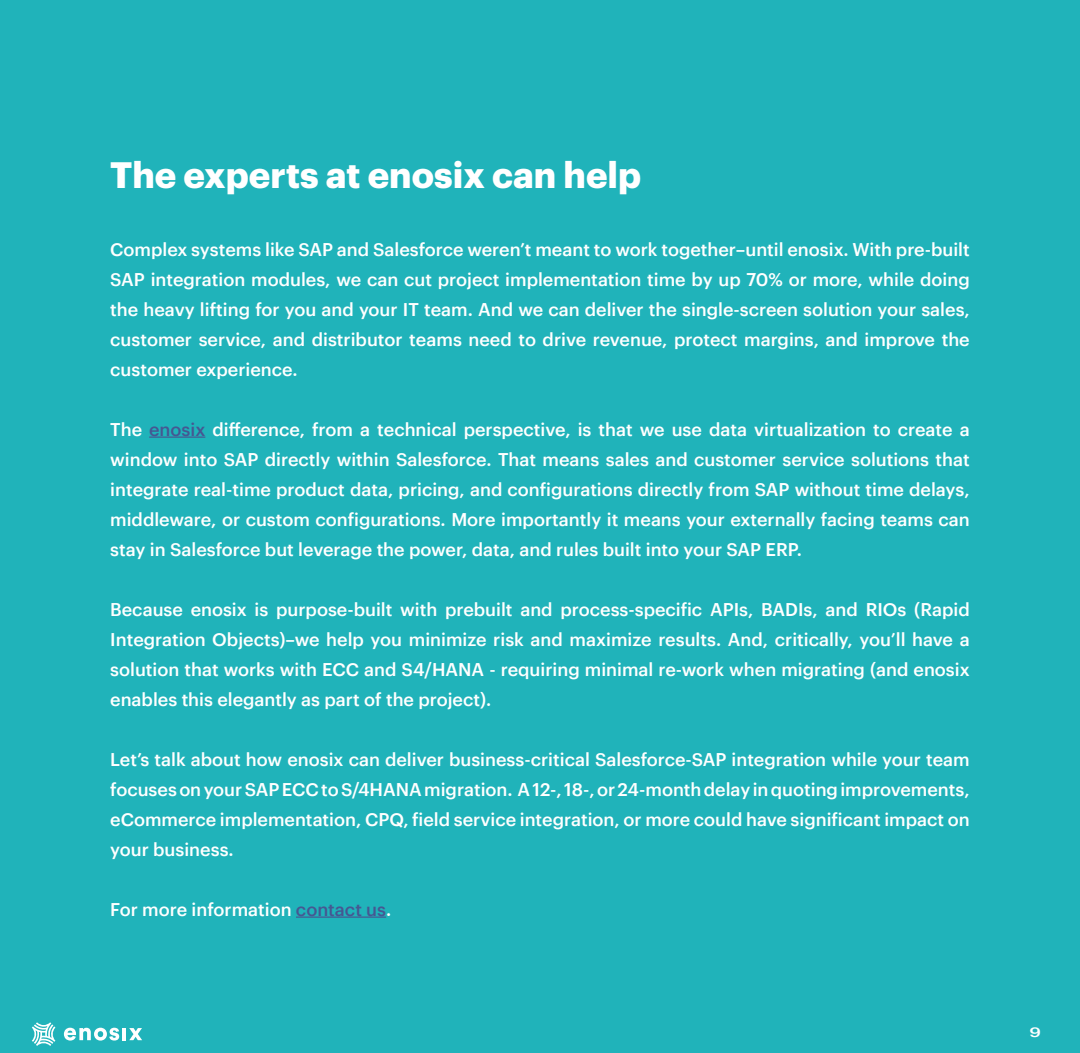
<style>
.page{position:relative;width:1080px;height:1053px;background:#fff}
.page>*{position:absolute;margin:0;border:0;box-sizing:border-box;transform-origin:0 0}
.t1{font:700 36px "Graphik";color:#fff}
.t2{font:500 18px/30px "Graphik App";color:#fff;text-align:justify}
.t3{font:500 13.5px "Graphik App";color:#fff;scale:1.33 1}
.s1{color:#465792}
</style>
<div class="page">
<div style="left:0;top:1px;width:1080px;height:1052px;background:#20b3ba"></div>
<hr style="left:149px;top:437px;width:56px;height:1px;background:#465792">
<hr style="left:296px;top:917px;width:90px;height:1px;background:#465792">
<svg style="left:63px;top:1028px;width:79px;height:13px"></svg>
<svg style="left:32px;top:1022px;width:23px;height:24px"></svg>
<h1 class="t1" style="left:110px;top:160px;width:533px">The experts at enosix can help</h1>
<p class="t2" style="left:110px;top:236px;width:861px">Complex systems like SAP and Salesforce weren’t meant to work together–until enosix. With pre-built SAP integration modules, we can cut project implementation time by up 70% or more, while doing the heavy lifting for you and your IT team. And we can deliver the single-screen solution your sales, customer service, and distributor teams need to drive revenue, protect margins, and improve the customer experience.</p>
<p class="t2" style="left:110px;top:416px;width:861px">The <span class="s1">enosix</span> difference, from a technical perspective, is that we use data virtualization to create a window into SAP directly within Salesforce. That means sales and customer service solutions that integrate real-time product data, pricing, and configurations directly from SAP without time delays, middleware, or custom configurations. More importantly it means your externally facing teams can stay in Salesforce but leverage the power, data, and rules built into your SAP ERP.</p>
<p class="t2" style="left:110px;top:593px;width:861px">Because enosix is purpose-built with prebuilt and process-specific APIs, BADIs, and RIOs (Rapid Integration Objects)–we help you minimize risk and maximize results. And, critically, you’ll have a solution that works with ECC and S4/HANA - requiring minimal re-work when migrating (and enosix enables this elegantly as part of the project).</p>
<p class="t2" style="left:110px;top:746px;width:861px">Let’s talk about how enosix can deliver business-critical Salesforce-SAP integration while your team focuses on your SAP ECC to S/4HANA migration. A 12-, 18-, or 24-month delay in quoting improvements, eCommerce implementation, CPQ, field service integration, or more could have significant impact on your business.</p>
<p class="t2" style="left:110px;top:896px;width:283px">For more information <span class="s1">contact us</span>.</p>
<p class="t3" style="left:1030px;top:1027px;width:10px">9</p>
</div>
